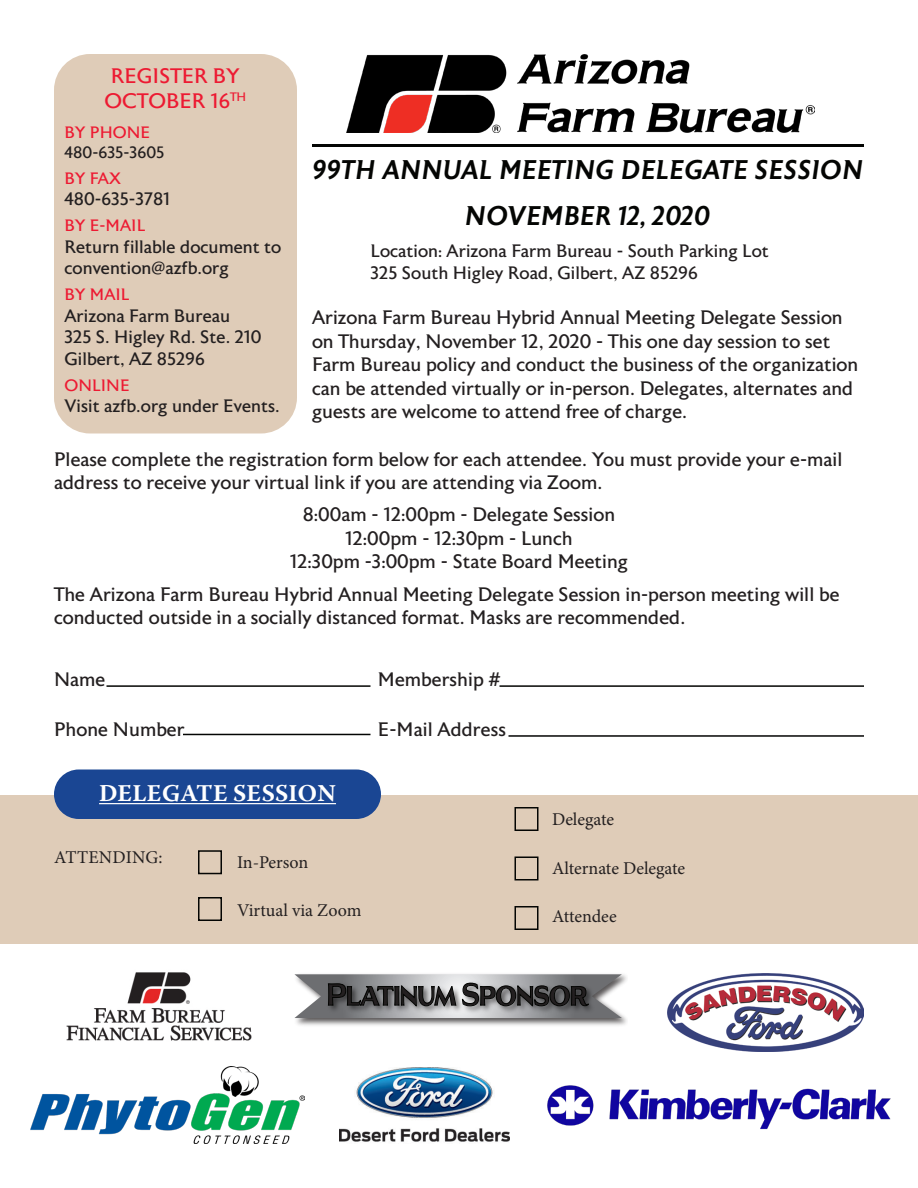
<style>
.page{position:relative;width:918px;height:1188px;background:#fff}
.page>*{position:absolute;margin:0;border:0;box-sizing:border-box;transform-origin:0 0}
.t1{font:700 29.7px "Aviano Flare";color:#231f20;scale:.66 1}
.t2{font:italic 500 27px "Astoria";letter-spacing:.02em;color:#040503}
.Session_Title{font:700 24px "Warnock Pro";letter-spacing:.01em;color:#fff}
.Register_By{font:21px/25.2px "Astoria";color:#ed1a32;text-align:center}
.Regular_Text{font:19.5px/23.4px "Astoria";color:#231f20}
.Body{font:19.5px/23.4px "Astoria";color:#231f20}
.Name_membership{font:19.5px "Astoria";color:#231f20}
.Location{font:18px/21.6px "Astoria";color:#231f20}
.In_person{font:18px "Minion Pro";color:#231f20}
._5_Ways{font:16.5px "Astoria";color:#ed1a32}
._5_ways_blk_text{font:16.5px "Astoria";color:#231f20}
</style>
<div class="page">
<div style="left:0;top:795px;width:918px;height:149px;background:#dfccb8"></div>
<div style="left:54px;top:770px;width:327px;height:49px;background:#1a4693;border-radius:25px"></div>
<div style="left:198px;top:850px;width:24px;height:24px;border:2px solid #040503"></div>
<div style="left:198px;top:897px;width:24px;height:24px;border:2px solid #040503"></div>
<div style="left:514px;top:856px;width:24px;height:24px;border:2px solid #040503"></div>
<div style="left:514px;top:807px;width:24px;height:24px;border:2px solid #040503"></div>
<div style="left:514px;top:906px;width:24px;height:24px;border:2px solid #040503"></div>
<img style="left:30px;top:1066px;width:275px;height:77px">
<img style="left:339px;top:1067px;width:171px;height:75px">
<img style="left:346px;top:54px;width:469px;height:78px">
<img style="left:547px;top:1085px;width:344px;height:45px">
<img style="left:668px;top:973px;width:196px;height:78px">
<img style="left:66px;top:972px;width:186px;height:69px">
<div style="left:54px;top:54px;width:243px;height:380px;background:#dfccb8;border-radius:36px"></div>
<hr style="left:312px;top:144px;width:552px;height:3px;background:#040503">
<hr style="left:99px;top:803px;width:237px;height:1px;background:#fff">
<hr style="left:106px;top:685px;width:264px;height:2px;background:#040503">
<hr style="left:500px;top:685px;width:364px;height:2px;background:#040503">
<hr style="left:508px;top:735px;width:356px;height:2px;background:#040503">
<hr style="left:183px;top:734px;width:187px;height:1px;background:#040503">
<img style="left:296px;top:974px;width:331px;height:52px">
<img style="left:323px;top:1018px;width:276px;height:8px">
<svg style="left:294px;top:974px;width:328px;height:44px;background:#8a8b8d"></svg>
<p class="Register_By" style="left:105px;top:63px;width:143px">REGISTER BY<br>OCTOBER 16<sup>TH</sup></p>
<p class="_5_Ways" style="left:64px;top:123px;width:87px">BY PHONE</p>
<p class="_5_ways_blk_text" style="left:64px;top:143px;width:102px">480-635-3605</p>
<p class="_5_Ways" style="left:64px;top:169px;width:58px">BY FAX</p>
<p class="Location" style="left:64px;top:189px;width:107px">480-635-3781</p>
<p class="_5_Ways" style="left:64px;top:216px;width:82px">BY E-MAIL</p>
<p class="Location" style="left:64px;top:236px;width:218px">Return fillable document to convention@azfb.org</p>
<p class="_5_Ways" style="left:64px;top:285px;width:67px">BY MAIL</p>
<p class="Location" style="left:64px;top:305px;width:167px">Arizona Farm Bureau</p>
<p class="Location" style="left:64px;top:327px;width:199px">325 S. Higley Rd. Ste. 210</p>
<p class="Location" style="left:64px;top:348px;width:142px">Gilbert, AZ 85296</p>
<p class="_5_Ways" style="left:64px;top:376px;width:67px">ONLINE</p>
<p class="Location" style="left:64px;top:396px;width:217px">Visit azfb.org under Events.</p>
<p class="t2" style="left:313px;top:156px;width:552px">99TH ANNUAL MEETING DELEGATE SESSION</p>
<p class="t2" style="left:465px;top:202px;width:247px">NOVEMBER 12, 2020</p>
<p class="Location" style="left:370px;top:241px;width:400px">Location: Arizona Farm Bureau - South Parking Lot</p>
<p class="Location" style="left:370px;top:263px;width:329px">325 South Higley Road, Gilbert, AZ 85296</p>
<p class="Regular_Text" style="left:312px;top:307px;width:548px">Arizona Farm Bureau Hybrid Annual Meeting Delegate Session on Thursday, November 12, 2020 - This one day session to set Farm Bureau policy and conduct the business of the organization can be attended virtually or in-person. Delegates, alternates and guests are welcome to attend free of charge.</p>
<p class="Body" style="left:54px;top:448px;width:790px">Please complete the registration form below for each attendee. You must provide your e-mail address to receive your virtual link if you are attending via Zoom.</p>
<p class="Regular_Text" style="left:290px;top:504px;width:340px;text-align:center">8:00am - 12:00pm - Delegate Session<br>12:00pm - 12:30pm - Lunch<br>12:30pm -3:00pm - State Board Meeting</p>
<p class="Regular_Text" style="left:54px;top:583px;width:787px">The Arizona Farm Bureau Hybrid Annual Meeting Delegate Session in-person meeting will be conducted outside in a socially distanced format. Masks are recommended.</p>
<p class="Name_membership" style="left:54px;top:669px;width:53px">Name</p>
<p class="Name_membership" style="left:378px;top:669px;width:124px">Membership #</p>
<p class="Regular_Text" style="left:54px;top:718px;width:132px">Phone Number</p>
<p class="Regular_Text" style="left:378px;top:718px;width:130px">E-Mail Address</p>
<p class="Session_Title" style="left:99px;top:778px;width:238px">DELEGATE SESSION</p>
<p class="In_person" style="left:54px;top:846px;width:110px">ATTENDING:</p>
<p class="In_person" style="left:237px;top:850px;width:73px">In-Person</p>
<p class="In_person" style="left:237px;top:899px;width:126px">Virtual via Zoom</p>
<p class="In_person" style="left:552px;top:807px;width:64px">Delegate</p>
<p class="In_person" style="left:552px;top:856px;width:135px">Alternate Delegate</p>
<p class="In_person" style="left:552px;top:905px;width:66px">Attendee</p>
<p class="t1" style="left:327px;top:978px;width:397px">Platinum Sponsor</p>
</div>
